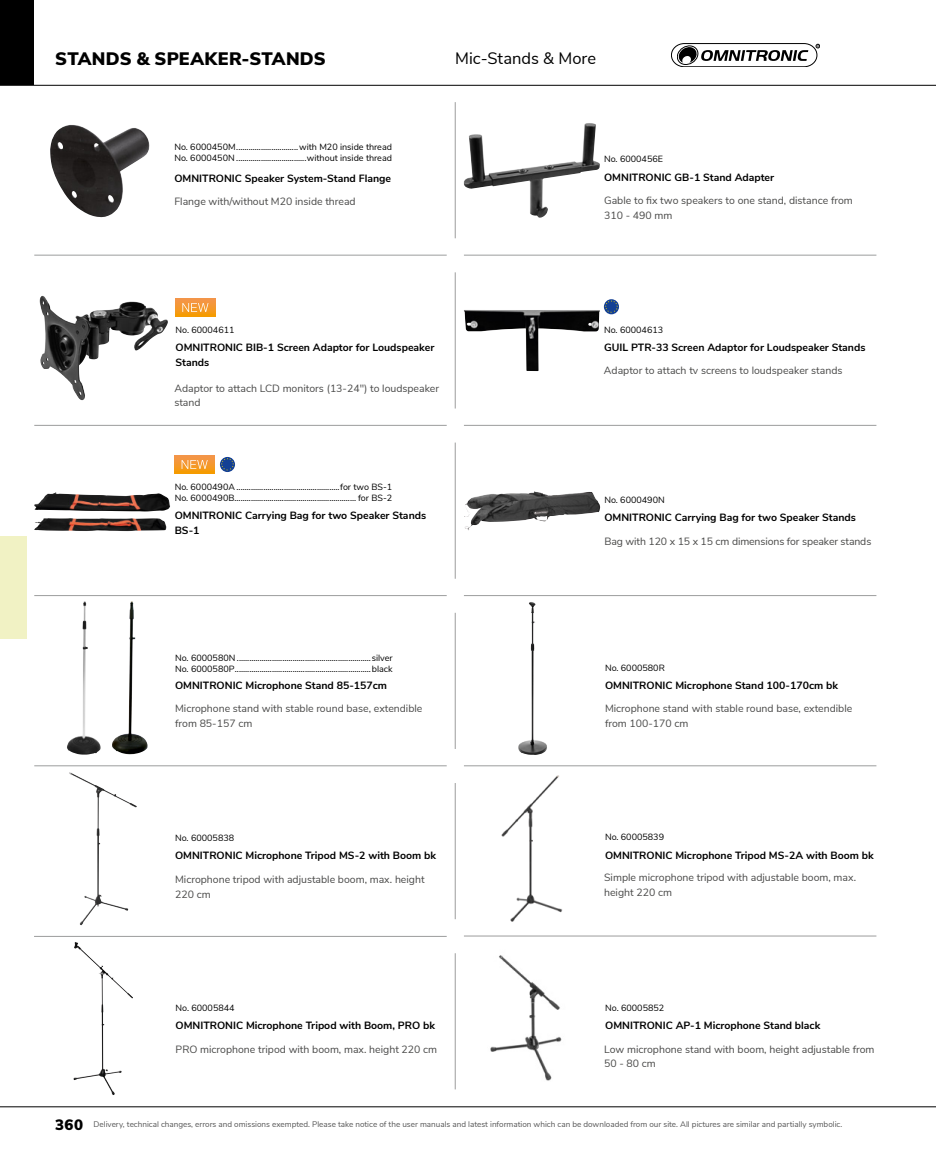
<style>
.page{position:relative;width:936px;height:1149px;background:#fff}
.page>*{position:absolute;margin:0;border:0;box-sizing:border-box;transform-origin:0 0}
.Untergruppe_2{font:900 18px "Nunito Sans";letter-spacing:.015em;color:#000}
.Untergruppe_1{font:16.5px "Nunito Sans";color:#000}
.BROT_HEADLINE{font:10.5px/14.9px "Nunito Sans";color:#494948}
.Artikel_1spalt{font:700 10.5px/14.9px "Nunito Sans";color:#000}
.ARTIKELNUMMER{font:9px "Nunito Sans";color:#000}
.t1{font:8.1px "Nunito Sans";color:#565656}
.s1{font-weight:900;font-size:15px;color:#000}
</style>
<div class="page">
<div style="left:0;top:536px;width:26px;height:102px;background:#f1f2c4"></div>
<svg style="left:671px;top:43px;width:148px;height:24px"></svg>
<img style="left:464px;top:310px;width:136px;height:61px">
<img style="left:464px;top:491px;width:136px;height:39px">
<img style="left:463px;top:123px;width:137px;height:95px">
<img style="left:40px;top:296px;width:128px;height:104px">
<img style="left:34px;top:492px;width:136px;height:19px">
<img style="left:34px;top:518px;width:132px;height:13px">
<img style="left:67px;top:601px;width:34px;height:153px">
<img style="left:112px;top:601px;width:36px;height:153px">
<img style="left:518px;top:602px;width:29px;height:152px">
<img style="left:69px;top:772px;width:68px;height:153px">
<img style="left:501px;top:775px;width:62px;height:147px">
<img style="left:73px;top:942px;width:49px;height:152px">
<img style="left:490px;top:955px;width:72px;height:126px">
<img style="left:50px;top:125px;width:99px;height:92px">
<svg style="left:175px;top:298px;width:40px;height:18px"></svg>
<svg style="left:182px;top:303px;width:26px;height:9px"></svg>
<svg style="left:175px;top:455px;width:39px;height:18px"></svg>
<svg style="left:181px;top:460px;width:27px;height:9px"></svg>
<svg style="left:604px;top:299px;width:15px;height:15px"></svg>
<svg style="left:605px;top:300px;width:13px;height:13px"></svg>
<svg style="left:220px;top:457px;width:15px;height:15px"></svg>
<svg style="left:221px;top:458px;width:13px;height:12px"></svg>
<hr style="left:0;top:1106px;width:935px;height:1px;background:#000">
<hr style="left:455px;top:102px;width:1px;height:136px;background:#9c9d9d">
<hr style="left:455px;top:272px;width:1px;height:136px;background:#9c9d9d">
<hr style="left:34px;top:255px;width:412px;height:1px;background:#9c9d9d">
<hr style="left:464px;top:255px;width:412px;height:1px;background:#9c9d9d">
<hr style="left:455px;top:442px;width:1px;height:136px;background:#9c9d9d">
<hr style="left:455px;top:782px;width:1px;height:136px;background:#9c9d9d">
<hr style="left:455px;top:612px;width:1px;height:136px;background:#9c9d9d">
<hr style="left:455px;top:952px;width:1px;height:137px;background:#9c9d9d">
<hr style="left:34px;top:425px;width:412px;height:1px;background:#9c9d9d">
<hr style="left:464px;top:425px;width:412px;height:1px;background:#9c9d9d">
<hr style="left:34px;top:595px;width:412px;height:1px;background:#9c9d9d">
<hr style="left:464px;top:595px;width:412px;height:1px;background:#9c9d9d">
<hr style="left:34px;top:765px;width:412px;height:1px;background:#9c9d9d">
<hr style="left:464px;top:765px;width:412px;height:1px;background:#9c9d9d">
<hr style="left:34px;top:935px;width:412px;height:1px;background:#9c9d9d">
<hr style="left:464px;top:935px;width:412px;height:1px;background:#9c9d9d">
<hr style="left:0;top:85px;width:935px;height:1px;background:#000">
<div style="left:0;top:0;width:34px;height:85px;background:#000"></div>
<p class="Untergruppe_2" style="left:55px;top:45px;width:272px">STANDS &amp; SPEAKER-STANDS</p>
<p class="Untergruppe_1" style="left:455px;top:46px;width:142px">Mic-Stands &amp; More</p>
<p class="ARTIKELNUMMER" style="left:174px;top:141px;width:219px">No. 6000450M..............................with M20 inside thread</p>
<p class="ARTIKELNUMMER" style="left:174px;top:151px;width:219px">No. 6000450N ..................................without inside thread</p>
<p class="Artikel_1spalt" style="left:174px;top:170px;width:218px">OMNITRONIC Speaker System-Stand Flange</p>
<p class="BROT_HEADLINE" style="left:174px;top:193px;width:183px">Flange with/without M20 inside thread</p>
<p class="ARTIKELNUMMER" style="left:604px;top:152px;width:60px">No. 6000456E</p>
<p class="Artikel_1spalt" style="left:604px;top:169px;width:172px">OMNITRONIC GB-1 Stand Adapter</p>
<p class="BROT_HEADLINE" style="left:604px;top:192px;width:250px">Gable to fix two speakers to one stand, distance from<br>310 - 490 mm</p>
<p class="ARTIKELNUMMER" style="left:175px;top:323px;width:61px">No. 60004611</p>
<p class="Artikel_1spalt" style="left:175px;top:339px;width:260px">OMNITRONIC BIB-1 Screen Adaptor for Loudspeaker<br>Stands</p>
<p class="BROT_HEADLINE" style="left:174px;top:379px;width:266px">Adaptor to attach LCD monitors (13-24") to loudspeaker stand</p>
<p class="ARTIKELNUMMER" style="left:175px;top:480px;width:219px">No. 6000490A ..................................................for two BS-1</p>
<p class="ARTIKELNUMMER" style="left:175px;top:491px;width:219px">No. 6000490B........................................................... for BS-2</p>
<p class="Artikel_1spalt" style="left:175px;top:507px;width:253px">OMNITRONIC Carrying Bag for two Speaker Stands<br>BS-1</p>
<p class="ARTIKELNUMMER" style="left:604px;top:323px;width:61px">No. 60004613</p>
<p class="Artikel_1spalt" style="left:604px;top:339px;width:263px">GUIL PTR-33 Screen Adaptor for Loudspeaker Stands</p>
<p class="BROT_HEADLINE" style="left:604px;top:362px;width:240px">Adaptor to attach tv screens to loudspeaker stands</p>
<p class="ARTIKELNUMMER" style="left:604px;top:493px;width:62px">No. 6000490N</p>
<p class="Artikel_1spalt" style="left:604px;top:509px;width:253px">OMNITRONIC Carrying Bag for two Speaker Stands</p>
<p class="BROT_HEADLINE" style="left:604px;top:533px;width:268px">Bag with 120 x 15 x 15 cm dimensions for speaker stands</p>
<p class="ARTIKELNUMMER" style="left:175px;top:651px;width:219px">No. 6000580N .................................................................silver</p>
<p class="ARTIKELNUMMER" style="left:175px;top:662px;width:219px">No. 6000580P..................................................................black</p>
<p class="Artikel_1spalt" style="left:175px;top:676px;width:213px">OMNITRONIC Microphone Stand 85-157cm</p>
<p class="BROT_HEADLINE" style="left:175px;top:700px;width:249px">Microphone stand with stable round base, extendible from 85-157 cm</p>
<p class="ARTIKELNUMMER" style="left:175px;top:830px;width:61px">No. 60005838</p>
<p class="Artikel_1spalt" style="left:175px;top:847px;width:262px">OMNITRONIC Microphone Tripod MS-2 with Boom bk</p>
<p class="BROT_HEADLINE" style="left:175px;top:870px;width:251px">Microphone tripod with adjustable boom, max. height<br>220 cm</p>
<p class="ARTIKELNUMMER" style="left:175px;top:1000px;width:61px">No. 60005844</p>
<p class="Artikel_1spalt" style="left:175px;top:1017px;width:261px">OMNITRONIC Microphone Tripod with Boom, PRO bk</p>
<p class="BROT_HEADLINE" style="left:175px;top:1040px;width:263px">PRO microphone tripod with boom, max. height 220 cm</p>
<p class="ARTIKELNUMMER" style="left:605px;top:660px;width:61px">No. 6000580R</p>
<p class="Artikel_1spalt" style="left:605px;top:677px;width:234px">OMNITRONIC Microphone Stand 100-170cm bk</p>
<p class="BROT_HEADLINE" style="left:605px;top:700px;width:249px">Microphone stand with stable round base, extendible from 100-170 cm</p>
<p class="ARTIKELNUMMER" style="left:605px;top:830px;width:61px">No. 60005839</p>
<p class="Artikel_1spalt" style="left:605px;top:846px;width:270px">OMNITRONIC Microphone Tripod MS-2A with Boom bk</p>
<p class="BROT_HEADLINE" style="left:604px;top:869px;width:253px">Simple microphone tripod with adjustable boom, max. height 220 cm</p>
<p class="ARTIKELNUMMER" style="left:605px;top:1000px;width:61px">No. 60005852</p>
<p class="Artikel_1spalt" style="left:605px;top:1017px;width:217px">OMNITRONIC AP-1 Microphone Stand black</p>
<p class="BROT_HEADLINE" style="left:604px;top:1040px;width:272px">Low microphone stand with boom, height adjustable from<br>50 - 80 cm</p>
<p class="t1" style="left:55px;top:1118px;width:788px"><span class="s1">360</span> Delivery, technical changes, errors and omissions exempted. Please take notice of the user manuals and latest information which can be downloaded from our site. All pictures are similar and partially symbolic.</p>
</div>
